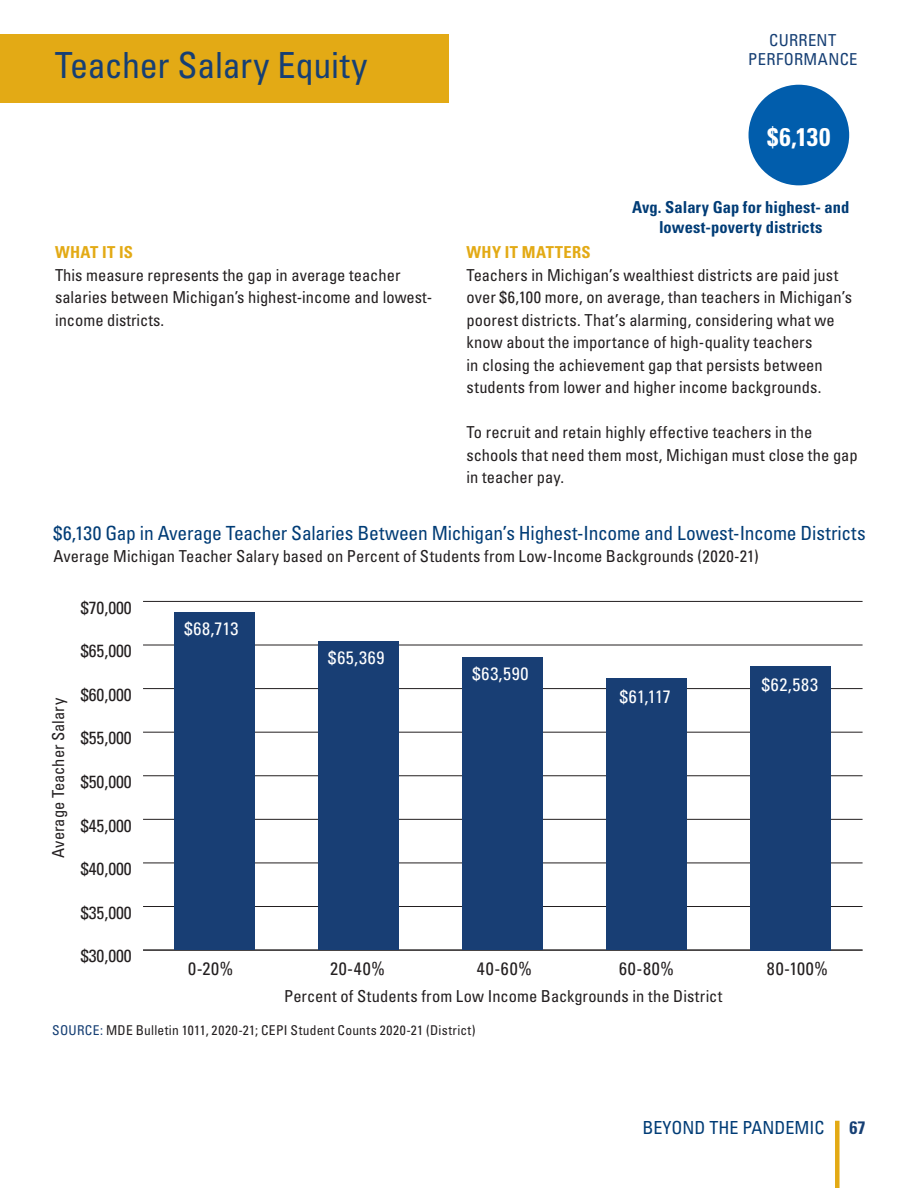
<style>
.page{position:relative;width:918px;height:1188px;background:#fff}
.page>*{position:absolute;margin:0;border:0;box-sizing:border-box;transform-origin:0 0}
.t1{font:condensed 36px "Univers LT Std";letter-spacing:-.01em;color:#163f74}
.t2{font:700 condensed 25.5px "Univers LT Std";color:#fff}
.t3{font:condensed 19.5px "Univers LT Std";letter-spacing:-.015em;color:#003c76}
.body_type{font:condensed 18px "Univers LT Std";letter-spacing:.035em;color:#fff}
.body_type-2{font:condensed 18px "Univers LT Std";letter-spacing:.04em;color:#231f20}
.t4{font:condensed 18px "Univers LT Std";color:#003c76}
.t5{font:700 condensed 18px "Univers LT Std";color:#163f74}
.t6{font:condensed 17.55px "Univers LT Std";color:#231f20}
.body_type-3{font:condensed 16.5px/22.5px "Univers LT Std";color:#231f20}
.t7{font:700 condensed 16.5px/19.5px "Univers LT Std";letter-spacing:.005em;color:#003c76;text-align:center}
.body_type-4{font:700 condensed 16.5px "Univers LT Std";letter-spacing:.025em;color:#e3aa15}
.t8{font:condensed 16.5px/19.5px "Univers LT Std";letter-spacing:.02em;color:#163f74;text-align:center}
.body_type-5{font:condensed 13.5px "Univers LT Std";letter-spacing:.025em;color:#231f20}
.s1{color:#163f74}
</style>
<div class="page">
<div style="left:835px;top:1121px;width:5px;height:67px;background:#e3aa15"></div>
<div style="left:0;top:34px;width:448px;height:68px;background:#e3aa15"></div>
<div style="left:749px;top:85px;width:100px;height:100px;background:#015dac;border-radius:50%"></div>
<hr style="left:143px;top:950px;width:720px;height:1px;background:#231f20">
<hr style="left:143px;top:906px;width:720px;height:1px;background:#231f20">
<hr style="left:143px;top:863px;width:720px;height:1px;background:#231f20">
<hr style="left:143px;top:819px;width:720px;height:1px;background:#231f20">
<hr style="left:143px;top:776px;width:720px;height:1px;background:#231f20">
<hr style="left:143px;top:732px;width:720px;height:1px;background:#231f20">
<hr style="left:143px;top:688px;width:720px;height:1px;background:#231f20">
<hr style="left:143px;top:645px;width:720px;height:1px;background:#231f20">
<hr style="left:143px;top:601px;width:720px;height:1px;background:#231f20">
<div style="left:175px;top:613px;width:80px;height:337px;background:#183e74"></div>
<div style="left:319px;top:642px;width:80px;height:308px;background:#183e74"></div>
<div style="left:463px;top:657px;width:80px;height:293px;background:#183e74"></div>
<div style="left:606px;top:679px;width:81px;height:271px;background:#183e74"></div>
<div style="left:750px;top:666px;width:81px;height:284px;background:#183e74"></div>
<p class="t1" style="left:55px;top:42px;width:314px">Teacher Salary Equity</p>
<p class="body_type-4" style="left:55px;top:242px;width:79px">WHAT IT IS</p>
<p class="body_type-3" style="left:55px;top:263px;width:379px">This measure represents the gap in average teacher salaries between Michigan’s highest-income and lowest&shy;income districts.</p>
<p class="t8" style="left:748px;top:30px;width:111px">CURRENT<br>PERFORMANCE</p>
<p class="t2" style="left:767px;top:121px;width:65px">$6,130</p>
<p class="t7" style="left:632px;top:198px;width:219px">Avg. Salary Gap for highest- and lowest-poverty districts</p>
<p class="body_type-4" style="left:467px;top:242px;width:126px">WHY IT MATTERS</p>
<p class="body_type-3" style="left:467px;top:263px;width:387px">Teachers in Michigan’s wealthiest districts are paid just over $6,100 more, on average, than teachers in Michigan’s poorest districts. That’s alarming, considering what we know about the importance of high-quality teachers<br>in closing the achievement gap that persists between students from lower and higher income backgrounds.</p>
<p class="body_type-3" style="left:467px;top:421px;width:393px">To recruit and retain highly effective teachers in the schools that need them most, Michigan must close the gap in teacher pay.</p>
<p class="t3" style="left:54px;top:521px;width:814px">$6,130 Gap in Average Teacher Salaries Between Michigan’s Highest-Income and Lowest-Income Districts</p>
<p class="body_type-3" style="left:54px;top:545px;width:706px">Average Michigan Teacher Salary based on Percent of Students from Low-Income Backgrounds (2020-21)</p>
<p class="body_type-3" style="left:47px;top:858px;width:161px;rotate:-90deg">Average Teacher Salary</p>
<p class="t6" style="left:81px;top:596px;width:52px">$70,000</p>
<p class="t6" style="left:81px;top:640px;width:52px">$65,000</p>
<p class="t6" style="left:81px;top:683px;width:52px">$60,000</p>
<p class="t6" style="left:81px;top:727px;width:52px">$55,000</p>
<p class="t6" style="left:81px;top:771px;width:52px">$50,000</p>
<p class="t6" style="left:81px;top:814px;width:52px">$45,000</p>
<p class="t6" style="left:81px;top:858px;width:52px">$40,000</p>
<p class="t6" style="left:81px;top:901px;width:52px">$35,000</p>
<p class="t6" style="left:81px;top:945px;width:52px">$30,000</p>
<p class="body_type" style="left:184px;top:617px;width:55px">$68,713</p>
<p class="body_type" style="left:328px;top:646px;width:58px">$65,369</p>
<p class="body_type" style="left:472px;top:663px;width:58px">$63,590</p>
<p class="body_type" style="left:620px;top:685px;width:52px">$61,117</p>
<p class="body_type" style="left:762px;top:674px;width:58px">$62,583</p>
<p class="body_type-2" style="left:188px;top:957px;width:47px">0-20%</p>
<p class="body_type-2" style="left:330px;top:957px;width:57px">20-40%</p>
<p class="body_type-2" style="left:477px;top:957px;width:57px">40-60%</p>
<p class="body_type-2" style="left:619px;top:957px;width:57px">60-80%</p>
<p class="body_type-2" style="left:767px;top:957px;width:63px">80-100%</p>
<p class="body_type-3" style="left:284px;top:985px;width:440px">Percent of Students from Low Income Backgrounds in the District</p>
<p class="body_type-5" style="left:52px;top:1021px;width:425px"><span class="s1">SOURCE:</span> MDE Bulletin 1011, 2020-21; CEPI Student Counts 2020-21 (District)</p>
<p class="t4" style="left:642px;top:1116px;width:184px">BEYOND THE PANDEMIC</p>
<p class="t5" style="left:850px;top:1116px;width:17px">67</p>
</div>
